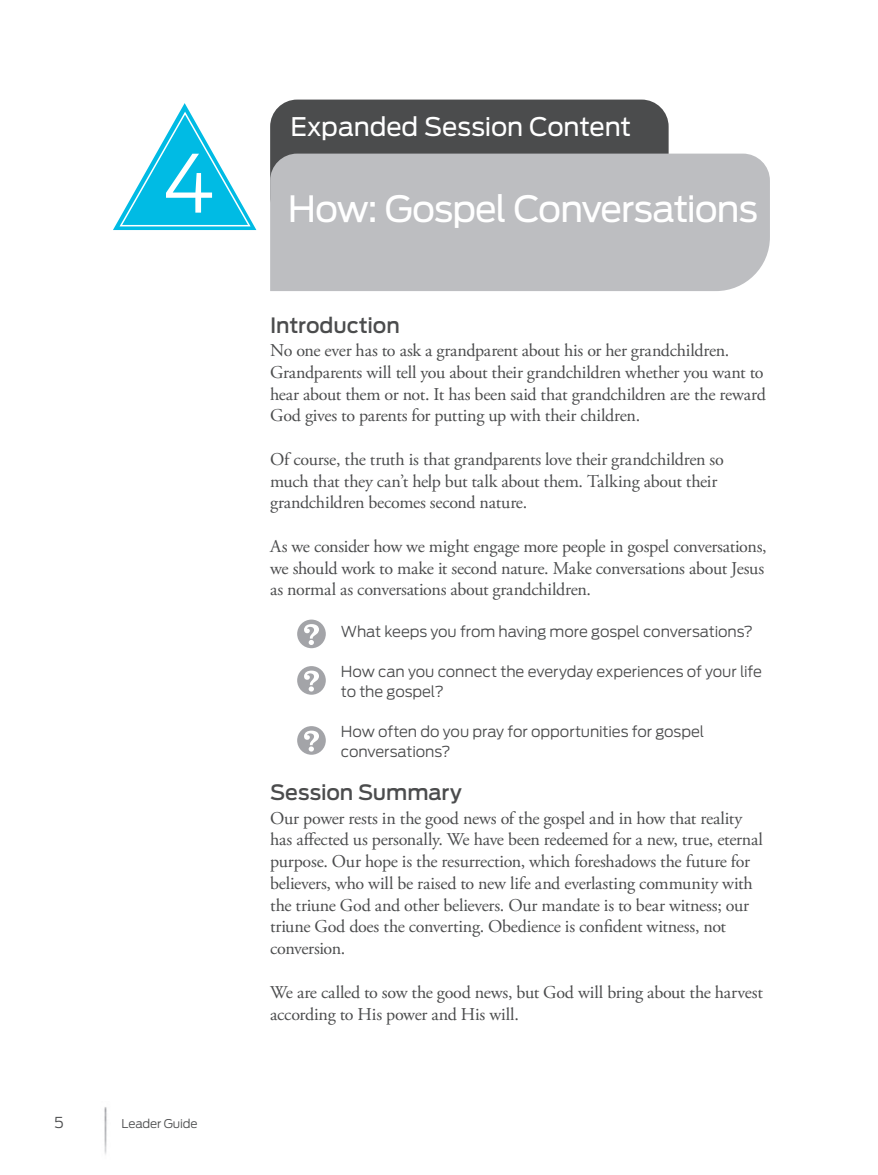
<style>
.page{position:relative;width:878px;height:1175px;background:#fff}
.page>*{position:absolute;margin:0;border:0;box-sizing:border-box;transform-origin:0 0}
.head1_session_number{font:300 79.5px "Antenna";color:#fff}
.head1{font:36px "Antenna";letter-spacing:-.03em;color:#fff}
.header2{font:25.5px "Antenna";letter-spacing:-.005em;color:#fff}
.subhead1{font:500 21px "Antenna";letter-spacing:-.005em;color:#4b4c4d}
.body_no_indent{font:18px/21.8px "Adobe Garamond Pro";letter-spacing:-.015em;color:#4b4c4d}
.questions{font:300 15px/19.5px "Antenna";letter-spacing:-.005em;color:#4b4c4d}
.t1{font:300 12px "Antenna";letter-spacing:-.01em;color:#4b4c4d}
</style>
<div class="page">
<div style="left:270px;top:100px;width:398px;height:123px;background:#4b4c4d;border-radius:27px"></div>
<div style="left:270px;top:154px;width:500px;height:137px;background:#bdbec1"></div>
<img style="left:104px;top:1107px;width:3px;height:48px">
<svg style="left:297px;top:619px;width:29px;height:29px"></svg>
<svg style="left:297px;top:666px;width:29px;height:28px"></svg>
<svg style="left:297px;top:726px;width:29px;height:28px"></svg>
<svg style="left:113px;top:103px;width:143px;height:127px"></svg>
<p class="head1_session_number" style="left:162px;top:136px;width:55px">4</p>
<p class="questions" style="left:54px;top:1112px;width:11px">5</p>
<p class="t1" style="left:122px;top:1116px;width:78px">Leader Guide</p>
<p class="header2" style="left:290px;top:112px;width:342px">Expanded Session Content</p>
<p class="head1" style="left:288px;top:187px;width:471px">How: Gospel Conversations</p>
<p class="subhead1" style="left:270px;top:313px;width:131px">Introduction</p>
<p class="body_no_indent" style="left:270px;top:340px;width:497px">No one ever has to ask a grandparent about his or her grandchildren.<br>Grandparents will tell you about their grandchildren whether you want to hear about them or not. It has been said that grandchildren are the reward God gives to parents for putting up with their children.</p>
<p class="body_no_indent" style="left:270px;top:449px;width:455px">Of course, the truth is that grandparents love their grandchildren so much that they can’t help but talk about them. Talking about their grandchildren becomes second nature.</p>
<p class="body_no_indent" style="left:270px;top:536px;width:498px">As we consider how we might engage more people in gospel conversations, we should work to make it second nature. Make conversations about Jesus as normal as conversations about grandchildren.</p>
<p class="questions" style="left:341px;top:621px;width:413px">What keeps you from having more gospel conversations?</p>
<p class="questions" style="left:341px;top:662px;width:422px">How can you connect the everyday experiences of your life to the gospel?</p>
<p class="questions" style="left:341px;top:722px;width:365px">How often do you pray for opportunities for gospel conversations?</p>
<p class="subhead1" style="left:270px;top:780px;width:193px">Session Summary</p>
<p class="body_no_indent" style="left:270px;top:807px;width:494px">Our power rests in the good news of the gospel and in how that reality has affected us personally. We have been redeemed for a new, true, eternal purpose. Our hope is the resurrection, which foreshadows the future for believers, who will be raised to new life and everlasting community with the triune God and other believers. Our mandate is to bear witness; our triune God does the converting. Obedience is confident witness, not conversion.</p>
<p class="body_no_indent" style="left:270px;top:981px;width:494px;line-height:22.5px">We are called to sow the good news, but God will bring about the harvest according to His power and His will.</p>
</div>
